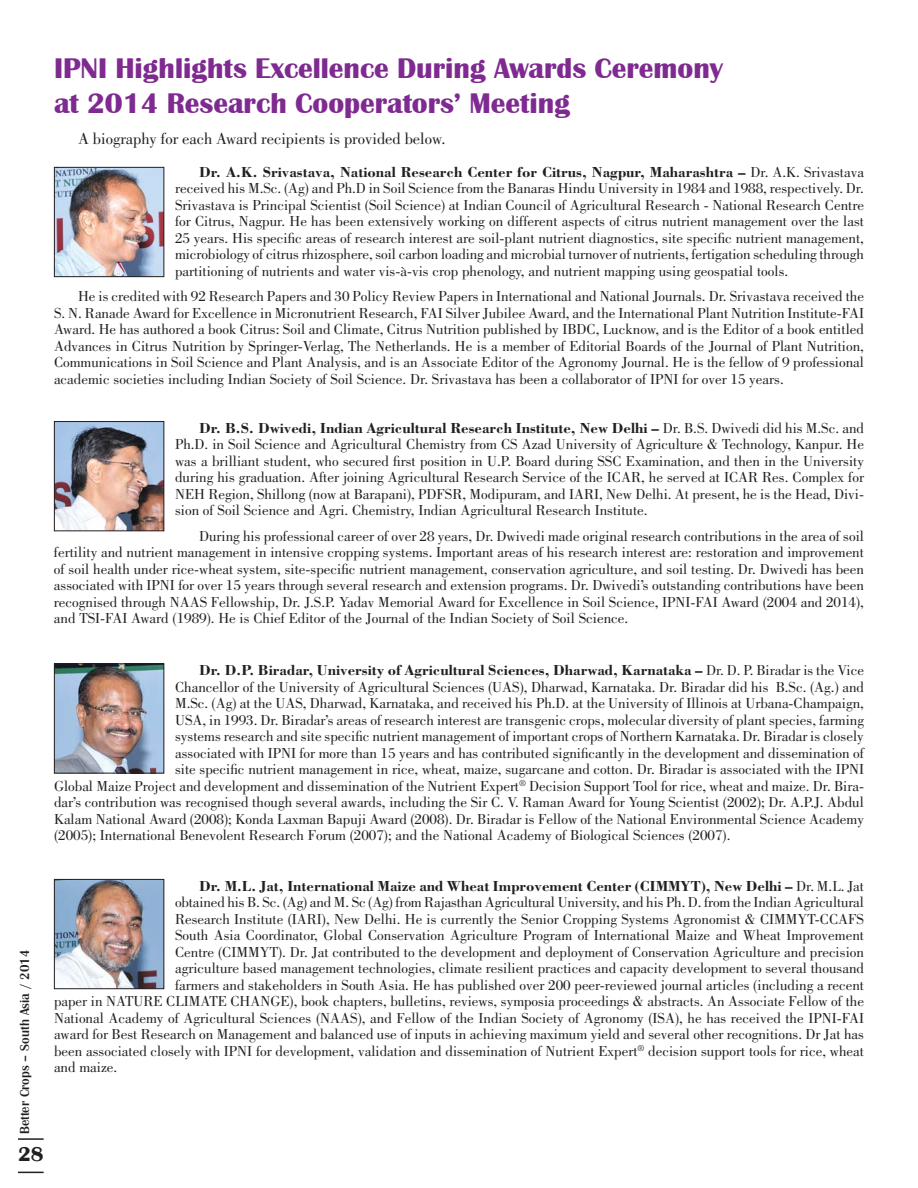
<style>
.page{position:relative;width:918px;height:1188px;background:#fff}
.page>*{position:absolute;margin:0;border:0;box-sizing:border-box;transform-origin:0 0}
.t1{font:700 29.25px/35.1px "Britannic T";color:#7f2a90}
.t2{font:700 21px "Britannic T";color:#231f20}
.t3{font:16.5px "Bodoni";color:#231f20}
.t4{font:15px/16.5px "Bodoni";color:#231f20;text-align:justify}
.t5{font:700 15px "Bodoni";color:#231f20}
.t6{font:500 13.5px "Britannic T";color:#231f20}
.s1{font-weight:700}
.s2{font-weight:400}
</style>
<div class="page">
<hr style="left:18px;top:1138px;width:26px;height:2px;background:#231f20">
<svg style="left:18px;top:1172px;width:26px;height:1px"></svg>
<img style="left:56px;top:169px;width:106px;height:106px">
<div style="left:54px;top:167px;width:110px;height:110px;border:1px solid #231f20"></div>
<img style="left:56px;top:423px;width:106px;height:106px">
<div style="left:54px;top:421px;width:110px;height:110px;border:1px solid #231f20"></div>
<img style="left:56px;top:665px;width:106px;height:106px">
<div style="left:54px;top:663px;width:110px;height:110px;border:1px solid #231f20"></div>
<img style="left:56px;top:881px;width:106px;height:106px">
<div style="left:54px;top:879px;width:110px;height:110px;border:1px solid #231f20"></div>
<h1 class="t1" style="left:54px;top:49px;width:670px">IPNI Highlights Excellence During Awards Ceremony at 2014 Research Cooperators’ Meeting</h1>
<p class="t3" style="left:78px;top:132px;width:369px">A biography for each Award recipients is provided below.</p>
<p class="t4" style="left:175px;top:165px;width:691px;text-indent:24px"><span class="s1">Dr. A.K. Srivastava, National Research Center for Citrus, Nagpur, Maharashtra –</span> Dr. A.K. Srivastava received his M.Sc. (Ag) and Ph.D in Soil Science from the Banaras Hindu University in 1984 and 1988, respectively. Dr.<br>Srivastava is Principal Scientist (Soil Science) at Indian Council of Agricultural Research - National Research Centre for Citrus, Nagpur. He has been extensively working on different aspects of citrus nutrient management over the last 25 years. His specific areas of research interest are soil-plant nutrient diagnostics, site specific nutrient management, microbiology of citrus rhizosphere, soil carbon loading and microbial turnover of nutrients, fertigation scheduling through partitioning of nutrients and water vis-à-vis crop phenology, and nutrient mapping using geospatial tools.</p>
<p class="t4" style="left:54px;top:290px;width:812px;text-indent:24px">He is credited with 92 Research Papers and 30 Policy Review Papers in International and National Journals. Dr. Srivastava received the S. N. Ranade Award for Excellence in Micronutrient Research, FAI Silver Jubilee Award, and the International Plant Nutrition Institute-FAI Award. He has authored a book Citrus: Soil and Climate, Citrus Nutrition published by IBDC, Lucknow, and is the Editor of a book entitled Advances in Citrus Nutrition by Springer-Verlag, The Netherlands. He is a member of Editorial Boards of the Journal of Plant Nutrition, Communications in Soil Science and Plant Analysis, and is an Associate Editor of the Agronomy Journal. He is the fellow of 9 professional academic societies including Indian Society of Soil Science. Dr. Srivastava has been a collaborator of IPNI for over 15 years.</p>
<p class="t6" style="left:16px;top:1134px;width:186px;rotate:-90deg">Better Crops – South Asia / 2014</p>
<h2 class="t2" style="left:18px;top:1140px;width:27px">28</h2>
<p class="t4" style="left:175px;top:421px;width:690px;text-indent:24px"><span class="s1">Dr. B.S. Dwivedi, Indian Agricultural Research Institute, New Delhi –</span> Dr. B.S. Dwivedi did his M.Sc. and Ph.D. in Soil Science and Agricultural Chemistry from CS Azad University of Agriculture &amp; Technology, Kanpur. He was a brilliant student, who secured first position in U.P. Board during SSC Examination, and then in the University during his graduation. After joining Agricultural Research Service of the ICAR, he served at ICAR Res. Complex for NEH Region, Shillong (now at Barapani), PDFSR, Modipuram, and IARI, New Delhi. At present, he is the Head, Divi&shy;sion of Soil Science and Agri. Chemistry, Indian Agricultural Research Institute.</p>
<p class="t4" style="left:54px;top:529px;width:812px;text-indent:145px">During his professional career of over 28 years, Dr. Dwivedi made original research contributions in the area of soil fertility and nutrient management in intensive cropping systems. Important areas of his research interest are: restoration and improvement of soil health under rice-wheat system, site-specific nutrient management, conservation agriculture, and soil testing. Dr. Dwivedi has been associated with IPNI for over 15 years through several research and extension programs. Dr. Dwivedi’s outstanding contributions have been recognised through NAAS Fellowship, Dr. J.S.P. Yadav Memorial Award for Excellence in Soil Science, IPNI-FAI Award (2004 and 2014), and TSI-FAI Award (1989). He is Chief Editor of the Journal of the Indian Society of Soil Science.</p>
<p class="t5" style="left:199px;top:665px;width:666px">Dr. D.P. Biradar, University of Agricultural Sciences, Dharwad, Karnataka – <span class="s2">Dr. D. P. Biradar is the Vice</span></p>
<p class="t4" style="left:175px;top:680px;width:690px">Chancellor of the University of Agricultural Sciences (UAS), Dharwad, Karnataka. Dr. Biradar did his B.Sc. (Ag.) and</p>
<p class="t4" style="left:175px;top:696px;width:691px">M.Sc. (Ag) at the UAS, Dharwad, Karnataka, and received his Ph.D. at the University of Illinois at Urbana-Champaign,</p>
<p class="t4" style="left:175px;top:713px;width:690px">USA, in 1993. Dr. Biradar’s areas of research interest are transgenic crops, molecular diversity of plant species, farming</p>
<p class="t4" style="left:175px;top:729px;width:690px">systems research and site specific nutrient management of important crops of Northern Karnataka. Dr. Biradar is closely</p>
<p class="t4" style="left:175px;top:746px;width:690px">associated with IPNI for more than 15 years and has contributed significantly in the development and dissemination of</p>
<p class="t4" style="left:175px;top:762px;width:690px">site specific nutrient management in rice, wheat, maize, sugarcane and cotton. Dr. Biradar is associated with the IPNI</p>
<p class="t4" style="left:54px;top:779px;width:812px">Global Maize Project and development and dissemination of the Nutrient Expert<sup>®</sup> Decision Support Tool for rice, wheat and maize. Dr. Bira-</p>
<p class="t4" style="left:54px;top:795px;width:811px">dar’s contribution was recognised though several awards, including the Sir C. V. Raman Award for Young Scientist (2002); Dr. A.P.J. Abdul</p>
<p class="t4" style="left:54px;top:812px;width:811px">Kalam National Award (2008); Konda Laxman Bapuji Award (2008). Dr. Biradar is Fellow of the National Environmental Science Academy</p>
<p class="t4" style="left:54px;top:828px;width:678px">(2005); International Benevolent Research Forum (2007); and the National Academy of Biological Sciences (2007).</p>
<p class="t5" style="left:199px;top:881px;width:666px">Dr. M.L. Jat, International Maize and Wheat Improvement Center (CIMMYT), New Delhi – <span class="s2">Dr. M.L. Jat</span></p>
<p class="t4" style="left:175px;top:896px;width:690px">obtained his B. Sc. (Ag) and M. Sc (Ag) from Rajasthan Agricultural University, and his Ph. D. from the Indian Agricultural</p>
<p class="t4" style="left:175px;top:912px;width:690px">Research Institute (IARI), New Delhi. He is currently the Senior Cropping Systems Agronomist &amp; CIMMYT-CCAFS</p>
<p class="t4" style="left:175px;top:929px;width:690px">South Asia Coordinator, Global Conservation Agriculture Program of International Maize and Wheat Improvement</p>
<p class="t4" style="left:175px;top:945px;width:690px">Centre (CIMMYT). Dr. Jat contributed to the development and deployment of Conservation Agriculture and precision</p>
<p class="t4" style="left:175px;top:962px;width:690px">agriculture based management technologies, climate resilient practices and capacity development to several thousand</p>
<p class="t4" style="left:175px;top:978px;width:691px">farmers and stakeholders in South Asia. He has published over 200 peer-reviewed journal articles (including a recent</p>
<p class="t4" style="left:54px;top:995px;width:812px">paper in NATURE CLIMATE CHANGE), book chapters, bulletins, reviews, symposia proceedings &amp; abstracts. An Associate Fellow of the</p>
<p class="t4" style="left:54px;top:1011px;width:812px">National Academy of Agricultural Sciences (NAAS), and Fellow of the Indian Society of Agronomy (ISA), he has received the IPNI-FAI</p>
<p class="t4" style="left:54px;top:1028px;width:812px">award for Best Research on Management and balanced use of inputs in achieving maximum yield and several other recognitions. Dr Jat has</p>
<p class="t4" style="left:54px;top:1044px;width:812px">been associated closely with IPNI for development, validation and dissemination of Nutrient Expert<sup>®</sup> decision support tools for rice, wheat</p>
<p class="t4" style="left:54px;top:1061px;width:65px">and maize.</p>
</div>
